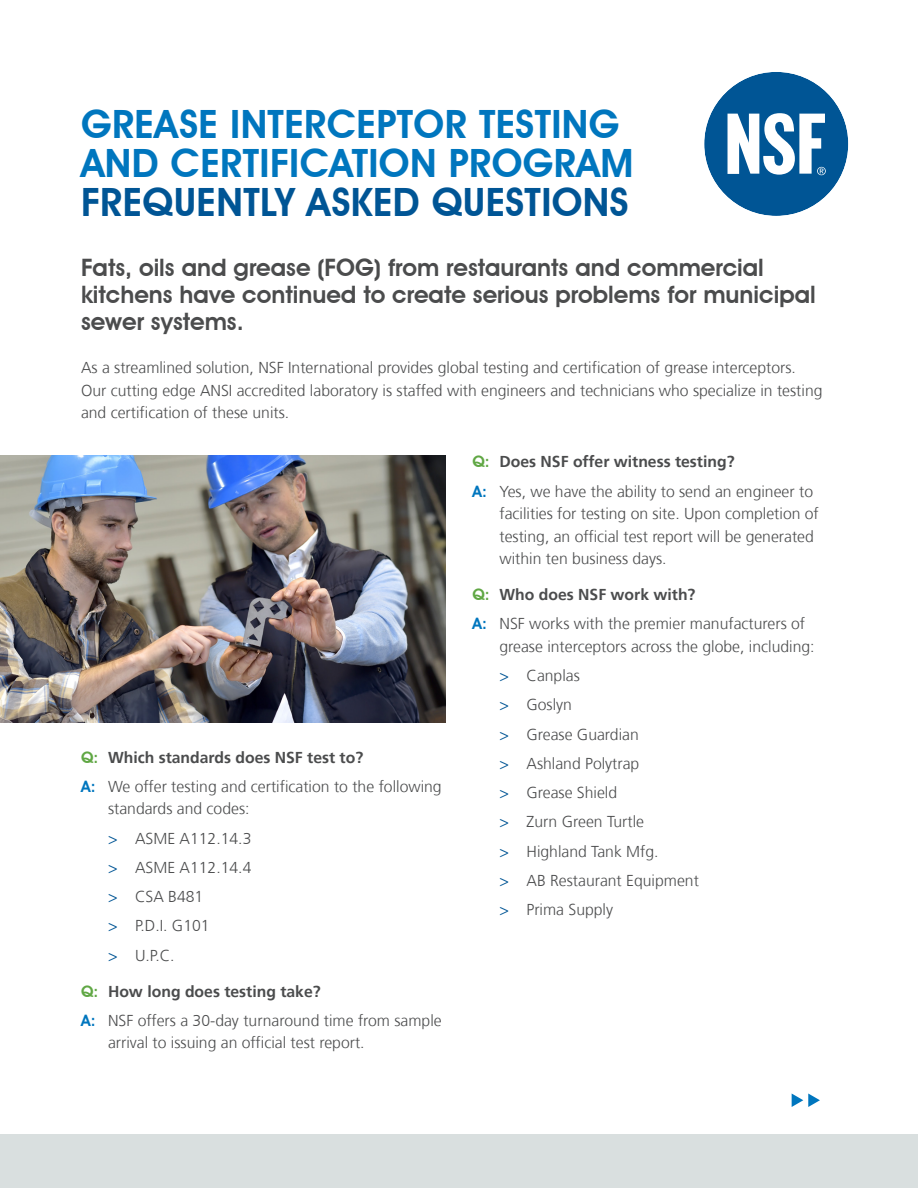
<style>
.page{position:relative;width:918px;height:1188px;background:#fff}
.page>*{position:absolute;margin:0;border:0;box-sizing:border-box;transform-origin:0 0}
.t1{font:600 39px/39px "Avant Garde IT Cby BT";letter-spacing:.01em;color:#0076be}
.HEADLINE{font:600 24px/27px "Avant Garde IT Cby BT";color:#4b4c4d}
.BODY_COPY{font:300 15.75px/22.5px "Frutiger";color:#4b4c4d}
.BODY_COPY-2{font:700 15.75px "Frutiger";color:#4b4c4d}
.s1{color:#005595}
.s2{font-family:"Avant Garde IT Cby BT";font-weight:600;color:#60a744}
.s3{font-family:"Avant Garde IT Cby BT";font-weight:600;color:#0076be}
</style>
<div class="page">
<div style="left:0;top:1134px;width:918px;height:54px;background:#d9dfdf"></div>
<svg style="left:704px;top:72px;width:145px;height:144px"></svg>
<svg style="left:792px;top:1094px;width:28px;height:13px"></svg>
<img style="left:0;top:456px;width:446px;height:266px">
<p class="t1" style="left:81px;top:104px;width:554px">GREASE INTERCEPTOR TESTING<br>AND CERTIFICATION PROGRAM<br><span class="s1">FREQUENTLY ASKED QUESTIONS</span></p>
<p class="HEADLINE" style="left:81px;top:254px;width:736px">Fats, oils and grease (FOG) from restaurants and commercial kitchens have continued to create serious problems for municipal sewer systems.</p>
<p class="BODY_COPY" style="left:81px;top:357px;width:743px">As a streamlined solution, NSF International provides global testing and certification of grease interceptors.<br>Our cutting edge ANSI accredited laboratory is staffed with engineers and technicians who specialize in testing and certification of these units.</p>
<p class="BODY_COPY-2" style="left:81px;top:748px;width:284px"><span class="s2">Q:</span> Which standards does NSF test to?</p>
<p class="BODY_COPY" style="left:108px;top:775px;width:335px;text-indent:-27px"><span class="s3">A:</span> We offer testing and certification to the following standards and codes:</p>
<p class="BODY_COPY" style="left:108px;top:827px;width:145px"><span class="s1">&gt;</span> ASME A112.14.3</p>
<p class="BODY_COPY" style="left:108px;top:856px;width:145px"><span class="s1">&gt;</span> ASME A112.14.4</p>
<p class="BODY_COPY" style="left:108px;top:886px;width:97px"><span class="s1">&gt;</span> CSA B481</p>
<p class="BODY_COPY" style="left:108px;top:915px;width:103px"><span class="s1">&gt;</span> P.D.I. G101</p>
<p class="BODY_COPY" style="left:108px;top:944px;width:68px"><span class="s1">&gt;</span> U.P.C.</p>
<p class="BODY_COPY-2" style="left:81px;top:982px;width:241px"><span class="s2">Q:</span> How long does testing take?</p>
<p class="BODY_COPY" style="left:108px;top:1009px;width:335px;text-indent:-27px"><span class="s3">A:</span> NSF offers a 30-day turnaround time from sample arrival to issuing an official test report.</p>
<p class="BODY_COPY-2" style="left:472px;top:453px;width:264px"><span class="s2">Q:</span> Does NSF offer witness testing?</p>
<p class="BODY_COPY" style="left:500px;top:480px;width:321px;text-indent:-27px"><span class="s3">A:</span> Yes, we have the ability to send an engineer to facilities for testing on site. Upon completion of testing, an official test report will be generated within ten business days.</p>
<p class="BODY_COPY-2" style="left:472px;top:585px;width:225px"><span class="s2">Q:</span> Who does NSF work with?</p>
<p class="BODY_COPY" style="left:500px;top:613px;width:317px;text-indent:-27px"><span class="s3">A:</span> NSF works with the premier manufacturers of grease interceptors across the globe, including:</p>
<p class="BODY_COPY" style="left:500px;top:665px;width:82px"><span class="s1">&gt;</span> Canplas</p>
<p class="BODY_COPY" style="left:500px;top:694px;width:74px"><span class="s1">&gt;</span> Goslyn</p>
<p class="BODY_COPY" style="left:500px;top:723px;width:141px"><span class="s1">&gt;</span> Grease Guardian</p>
<p class="BODY_COPY" style="left:500px;top:753px;width:141px"><span class="s1">&gt;</span> Ashland Polytrap</p>
<p class="BODY_COPY" style="left:500px;top:782px;width:119px"><span class="s1">&gt;</span> Grease Shield</p>
<p class="BODY_COPY" style="left:500px;top:811px;width:146px"><span class="s1">&gt;</span> Zurn Green Turtle</p>
<p class="BODY_COPY" style="left:500px;top:840px;width:161px"><span class="s1">&gt;</span> Highland Tank Mfg.</p>
<p class="BODY_COPY" style="left:500px;top:870px;width:201px"><span class="s1">&gt;</span> AB Restaurant Equipment</p>
<p class="BODY_COPY" style="left:500px;top:899px;width:115px"><span class="s1">&gt;</span> Prima Supply</p>
</div>
